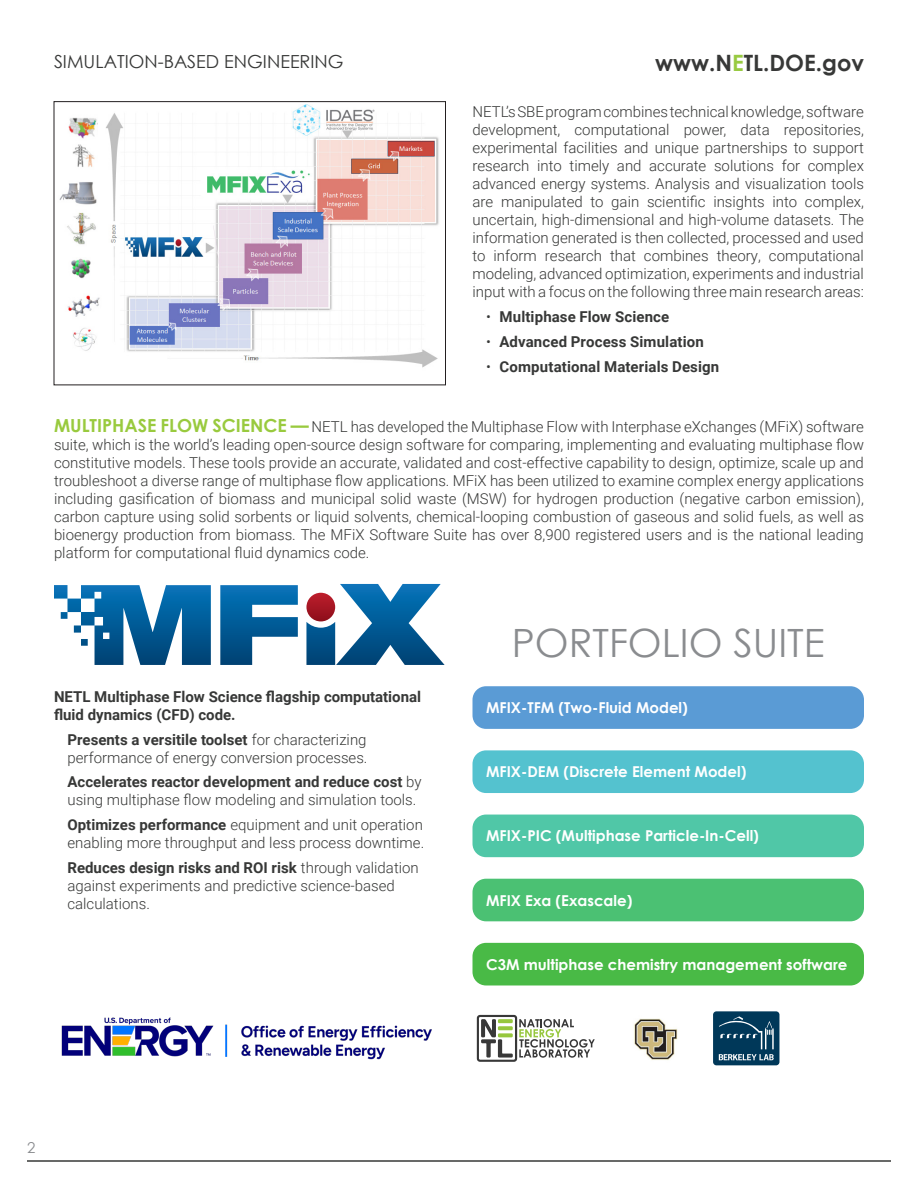
<style>
.page{position:relative;width:918px;height:1188px;background:#fff}
.page>*{position:absolute;margin:0;border:0;box-sizing:border-box;transform-origin:0 0}
.t1{font:39px "Century Gothic";color:#8a8c8f}
.t2{font:700 22.5px "Century Gothic";color:#373837}
.t3{font:18px "Century Gothic";color:#373837}
.Body_Text{font:300 15px/18px "Roboto";color:#373837}
.t4{font:700 15px "Century Gothic";color:#fff}
.t5{font:700 15px/18px "Roboto";letter-spacing:.005em;color:#373837}
.t6{font:15px "Century Gothic";color:#8a8c8f}
.s1{color:#98ca41}
.s2{font-weight:300}
.s3{font-family:"Century Gothic";font-weight:700;font-size:18px;color:#99ca3e}
.s4{font-weight:700}
</style>
<div class="page">
<hr style="left:27px;top:1160px;width:864px;height:2px;background:#373837">
<img style="left:633px;top:1018px;width:45px;height:42px">
<img style="left:61px;top:1017px;width:371px;height:43px">
<img style="left:59px;top:104px;width:380px;height:264px">
<div style="left:54px;top:101px;width:392px;height:284px;border:1px solid #231f20"></div>
<svg style="left:54px;top:584px;width:391px;height:81px"></svg>
<div style="left:472px;top:686px;width:392px;height:43px;background:#5a9bd5;border-radius:14px"></div>
<div style="left:472px;top:943px;width:392px;height:42px;background:#49ba46;border-radius:14px"></div>
<div style="left:472px;top:879px;width:392px;height:42px;background:#4bc173;border-radius:14px"></div>
<div style="left:472px;top:815px;width:392px;height:42px;background:#50c7a7;border-radius:14px"></div>
<div style="left:472px;top:750px;width:392px;height:43px;background:#54c2cf;border-radius:14px"></div>
<svg style="left:477px;top:1015px;width:118px;height:47px"></svg>
<div style="left:713px;top:1011px;width:66px;height:54px;background:#003859;border-radius:3px"></div>
<svg style="left:719px;top:1016px;width:55px;height:44px"></svg>
<p class="t3" style="left:54px;top:48px;width:291px">SIMULATION-BASED ENGINEERING</p>
<h2 class="t2" style="left:655px;top:46px;width:210px">www.N<span class="s1">E</span>TL.DOE.gov</h2>
<p class="Body_Text" style="left:472px;top:102px;width:393px;text-align:justify">NETL’s SBE program combines technical knowledge, software development, computational power, data repositories, experimental facilities and unique partnerships to support research into timely and accurate solutions for complex advanced energy systems. Analysis and visualization tools are manipulated to gain scientific insights into complex, uncertain, high-dimensional and high-volume datasets. The information generated is then collected, processed and used to inform research that combines theory, computational modeling, advanced optimization, experiments and industrial input with a focus on the following three main research areas:</p>
<p class="t5" style="left:486px;top:307px;width:185px"><span class="s2">•</span> Multiphase Flow Science</p>
<p class="t5" style="left:486px;top:332px;width:219px"><span class="s2">•</span> Advanced Process Simulation</p>
<p class="t5" style="left:486px;top:357px;width:235px"><span class="s2">•</span> Computational Materials Design</p>
<p class="Body_Text" style="left:54px;top:417px;width:811px;text-align:justify"><span class="s3">MULTIPHASE FLOW SCIENCE —</span> NETL has developed the Multiphase Flow with Interphase eXchanges (MFiX) software suite, which is the world’s leading open-source design software for comparing, implementing and evaluating multiphase flow constitutive models. These tools provide an accurate, validated and cost-effective capability to design, optimize, scale up and troubleshoot a diverse range of multiphase flow applications. MFiX has been utilized to examine complex energy applications including gasification of biomass and municipal solid waste (MSW) for hydrogen production (negative carbon emission), carbon capture using solid sorbents or liquid solvents, chemical-looping combustion of gaseous and solid fuels, as well as bioenergy production from biomass. The MFiX Software Suite has over 8,900 registered users and is the national leading platform for computational fluid dynamics code.</p>
<p class="t5" style="left:54px;top:687px;width:369px">NETL Multiphase Flow Science flagship computational fluid dynamics (CFD) code.</p>
<p class="Body_Text" style="left:68px;top:730px;width:302px"><span class="s4">Presents a versitile toolset</span> for characterizing performance of energy conversion processes.</p>
<p class="Body_Text" style="left:68px;top:773px;width:356px"><span class="s4">Accelerates reactor development and reduce cost</span> by using multiphase flow modeling and simulation tools.</p>
<p class="Body_Text" style="left:68px;top:815px;width:358px"><span class="s4">Optimizes performance</span> equipment and unit operation enabling more throughput and less process downtime.</p>
<p class="Body_Text" style="left:68px;top:858px;width:353px"><span class="s4">Reduces design risks and ROI risk</span> through validation against experiments and predictive science-based calculations.</p>
<p class="t1" style="left:512px;top:616px;width:314px">PORTFOLIO SUITE</p>
<p class="t4" style="left:486px;top:696px;width:203px">MFIX-TFM (Two-Fluid Model)</p>
<p class="t4" style="left:486px;top:761px;width:262px">MFIX-DEM (Discrete Element Model)</p>
<p class="t4" style="left:486px;top:825px;width:274px">MFIX-PIC (Multiphase Particle-In-Cell)</p>
<p class="t4" style="left:486px;top:889px;width:148px">MFIX Exa (Exascale)</p>
<p class="t4" style="left:486px;top:953px;width:363px">C3M multiphase chemistry management software</p>
<p class="t6" style="left:27px;top:1137px;width:10px">2</p>
</div>
